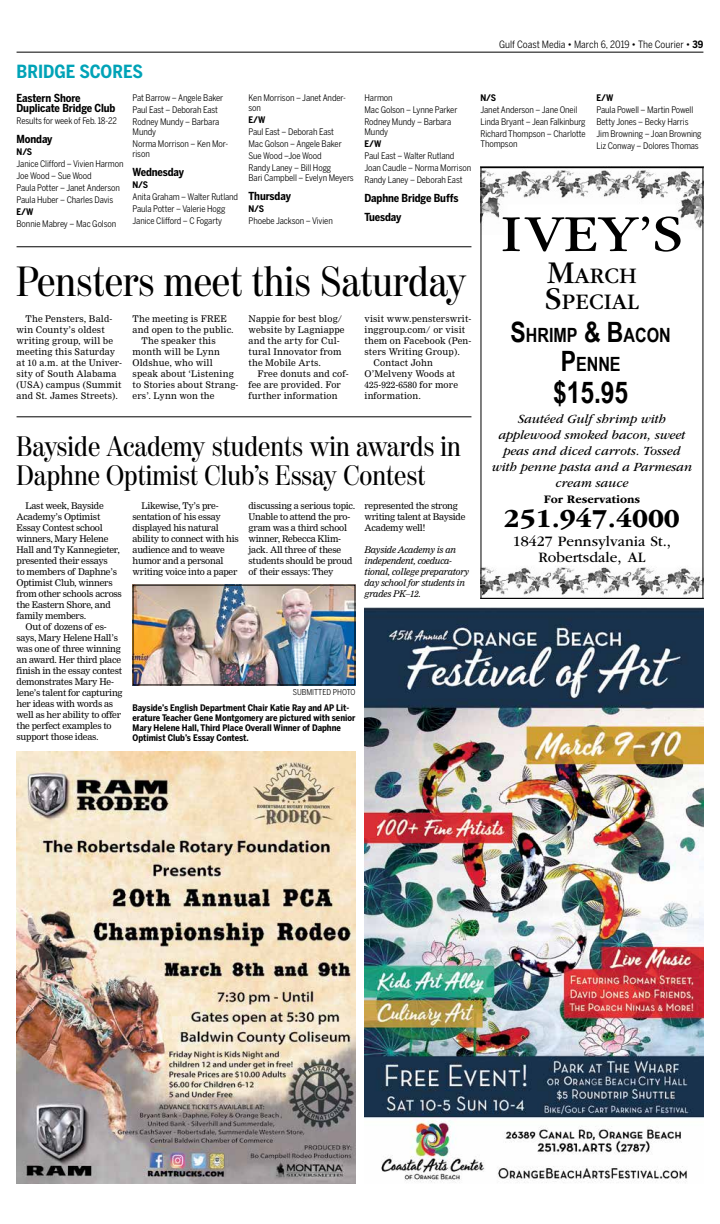
<style>
.page{position:relative;width:720px;height:1224px;background:#fff}
.page>*{position:absolute;margin:0;border:0;box-sizing:border-box;transform-origin:0 0}
.t1{font:54px "ITC Garamond Std";color:#000;scale:1.1 1}
.t2{font:42px "Moderno FB Cond";color:#000}
.t3{font:700 30px "Arial Narrow";color:#000}
.t4{font:28px/29px "Moderno FB Cond";color:#000}
.t5{font:700 28px "Arial Narrow";color:#000;scale:1.08 1}
.t6{font:700 27px "ITC Garamond Std";color:#000}
.t7{font:23.1px/26px "ITC Garamond Std";color:#000}
.t8{font:21.7px/27px "ITC Garamond Std";color:#000;text-align:center;scale:1.15 1}
.t9{font:700 19.6px/29px "Arial Narrow";color:#000;text-align:center}
.t10{font:700 19.6px "Arial Narrow";color:#000;scale:1.08 1}
.t11{font:700 18px "Benton Sans Cond";color:#00a3b7}
.t12{font:15px/16px "ITC Garamond Std";color:#000;text-align:center}
.t13{font:italic 13px/16px "ITC Garamond Std";color:#000;text-align:center}
.t14{font:italic 12px "ITC Garamond Std";color:#000;scale:.85 1}
.t15{font:700 12px "ITC Garamond Std";color:#000}
.t16{font:700 11px/10px "Benton Sans Cond";letter-spacing:-.01em;color:#000}
.t17{font:10px "Benton Sans Cond";color:#000}
.t18{font:9px/11px "Nimrod MT Std";letter-spacing:-.025em;color:#000}
.t19{font:9px/12px "Benton Sans Cond";letter-spacing:-.01em;color:#000}
.t20{font:9px/11px "Nimrod MT Std";letter-spacing:.02em;color:#000}
.t21{font:700 9px/10px "Benton Sans Cond";color:#000}
.t22{font:italic 9px/11px "Nimrod MT Std";letter-spacing:-.025em;color:#000}
.t23{font:8px "Benton Sans Cond";color:#000}
.s1{font-weight:700}
.s2{font-size:31px}
.s3{font-size:28px}
.s4{font-size:33px}
</style>
<div class="page">
<hr style="left:17px;top:52px;width:686px;height:1px;background:#000">
<hr style="left:17px;top:247px;width:454px;height:1px;background:#000">
<hr style="left:17px;top:417px;width:454px;height:1px;background:#000">
<img style="left:135px;top:587px;width:219px;height:96px">
<img style="left:365px;top:608px;width:338px;height:575px">
<img style="left:482px;top:169px;width:219px;height:428px">
<div style="left:480px;top:257px;width:223px;height:229px;background:#fff"></div>
<div style="left:480px;top:167px;width:223px;height:432px;border:1px solid #000"></div>
<img style="left:17px;top:752px;width:338px;height:432px">
<h3 class="t11" style="left:17px;top:61px;width:128px">BRIDGE SCORES</h3>
<p class="t16" style="left:17px;top:93px;width:100px">Eastern Shore<br>Duplicate Bridge Club</p>
<p class="t19" style="left:17px;top:115px;width:102px">Results for week of Feb. 18-22</p>
<p class="t16" style="left:17px;top:134px;width:38px">Monday</p>
<p class="t21" style="left:17px;top:147px;width:17px">N/S</p>
<p class="t19" style="left:17px;top:158px;width:108px">Janice Clifford – Vivien Harmon<br>Joe Wood – Sue Wood<br>Paula Potter – Janet Anderson<br>Paula Huber – Charles Davis</p>
<p class="t21" style="left:17px;top:207px;width:18px">E/W</p>
<p class="t19" style="left:17px;top:218px;width:101px">Bonnie Mabrey – Mac Golson</p>
<p class="t19" style="left:133px;top:91px;width:92px">Pat Barrow – Angele Baker<br>Paul East – Deborah East<br>Rodney Mundy – Barbara</p>
<p class="t19" style="left:133px;top:125px;width:97px">Mundy<br>Norma Morrison – Ken Mor-</p>
<p class="t19" style="left:133px;top:147px;width:19px">rison</p>
<p class="t16" style="left:133px;top:167px;width:53px">Wednesday</p>
<p class="t21" style="left:133px;top:179px;width:17px">N/S</p>
<p class="t19" style="left:133px;top:190px;width:107px">Anita Graham – Walter Rutland<br>Paula Potter – Valerie Hogg<br>Janice Clifford – C Fogarty</p>
<p class="t19" style="left:249px;top:92px;width:99px;line-height:10px">Ken Morrison – Janet Ander&shy;son</p>
<p class="t21" style="left:249px;top:114px;width:18px">E/W</p>
<p class="t19" style="left:249px;top:125px;width:95px">Paul East – Deborah East<br>Mac Golson – Angele Baker<br>Sue Wood –Joe Wood<br>Randy Laney – Bill Hogg</p>
<p class="t19" style="left:249px;top:171px;width:107px">Bari Campbell – Evelyn Meyers</p>
<p class="t16" style="left:249px;top:191px;width:44px">Thursday</p>
<p class="t21" style="left:249px;top:203px;width:17px">N/S</p>
<p class="t19" style="left:249px;top:214px;width:86px">Phoebe Jackson – Vivien</p>
<p class="t19" style="left:365px;top:91px;width:94px">Harmon<br>Mac Golson – Lynne Parker<br>Rodney Mundy – Barbara</p>
<p class="t19" style="left:365px;top:125px;width:25px">Mundy</p>
<p class="t21" style="left:365px;top:138px;width:18px">E/W</p>
<p class="t19" style="left:365px;top:149px;width:108px">Paul East – Walter Rutland<br>Joan Caudle – Norma Morrison<br>Randy Laney – Deborah East</p>
<p class="t16" style="left:364px;top:188px;width:95px;line-height:19px">Daphne Bridge Buffs<br>Tuesday</p>
<h2 class="t2" style="left:17px;top:258px;width:451px">Pensters meet this Saturday</h2>
<p class="t20" style="left:17px;top:313px;width:107px;text-indent:9px">The Pensters, Bald&shy;win County’s oldest writing group, will be meeting this Saturday at 10 a.m. at the Univer&shy;sity of South Alabama (USA) campus (Summit and St. James Streets).</p>
<p class="t20" style="left:133px;top:313px;width:96px">The meeting is FREE</p>
<p class="t20" style="left:365px;top:313px;width:108px">visit www.pensterswrit-</p>
<p class="t20" style="left:365px;top:324px;width:102px">inggroup.com/ or visit</p>
<p class="t20" style="left:365px;top:335px;width:108px">them on Facebook (Pen-</p>
<p class="t20" style="left:365px;top:346px;width:97px">sters Writing Group).</p>
<p class="t20" style="left:374px;top:357px;width:61px">Contact John</p>
<p class="t20" style="left:365px;top:368px;width:92px">O’Melveny Woods at</p>
<p class="t20" style="left:365px;top:379px;width:95px">425-922-6580 for more</p>
<p class="t20" style="left:365px;top:390px;width:58px">information.</p>
<h3 class="t4" style="left:17px;top:433px;width:446px">Bayside Academy students win awards in<br>Daphne Optimist Club’s Essay Contest</h3>
<p class="t18" style="left:26px;top:500px;width:80px">Last week, Bayside</p>
<p class="t18" style="left:17px;top:511px;width:85px">Academy’s Optimist</p>
<p class="t18" style="left:17px;top:522px;width:88px">Essay Contest school</p>
<p class="t18" style="left:17px;top:533px;width:93px">winners, Mary Helene</p>
<p class="t18" style="left:17px;top:544px;width:105px">Hall and Ty Kannegieter,</p>
<p class="t18" style="left:17px;top:555px;width:93px">presented their essays</p>
<p class="t18" style="left:17px;top:566px;width:102px">to members of Daphne’s</p>
<p class="t18" style="left:17px;top:577px;width:98px">Optimist Club, winners</p>
<p class="t18" style="left:17px;top:588px;width:107px">from other schools across</p>
<p class="t18" style="left:17px;top:599px;width:96px">the Eastern Shore, and</p>
<p class="t18" style="left:17px;top:610px;width:71px">family members.</p>
<p class="t18" style="left:26px;top:621px;width:83px">Out of dozens of es-</p>
<p class="t18" style="left:17px;top:632px;width:103px">says, Mary Helene Hall’s</p>
<p class="t18" style="left:17px;top:643px;width:106px">was one of three winning</p>
<p class="t18" style="left:17px;top:654px;width:106px">an award. Her third place</p>
<p class="t18" style="left:17px;top:665px;width:107px">finish in the essay contest</p>
<p class="t18" style="left:17px;top:676px;width:99px">demonstrates Mary He-</p>
<p class="t18" style="left:17px;top:687px;width:108px">lene’s talent for capturing</p>
<p class="t18" style="left:17px;top:698px;width:98px">her ideas with words as</p>
<p class="t18" style="left:17px;top:709px;width:106px">well as her ability to offer</p>
<p class="t18" style="left:17px;top:720px;width:97px">the perfect examples to</p>
<p class="t18" style="left:17px;top:731px;width:84px">support those ideas.</p>
<p class="t20" style="left:249px;top:313px;width:98px">Nappie for best blog/ website by Lagniappe and the arty for Cul&shy;tural Innovator from the Mobile Arts.</p>
<p class="t20" style="left:249px;top:368px;width:102px;text-indent:9px">Free donuts and cof&shy;fee are provided. For further information</p>
<p class="t20" style="left:133px;top:324px;width:103px">and open to the public.</p>
<p class="t20" style="left:142px;top:335px;width:76px">The speaker this</p>
<p class="t20" style="left:133px;top:346px;width:89px">month will be Lynn</p>
<p class="t20" style="left:133px;top:357px;width:82px">Oldshue, who will</p>
<p class="t20" style="left:133px;top:368px;width:103px">speak about ‘Listening</p>
<p class="t20" style="left:133px;top:379px;width:107px">to Stories about Strang-</p>
<p class="t20" style="left:133px;top:390px;width:84px">ers’. Lynn won the</p>
<p class="t18" style="left:133px;top:500px;width:108px;text-indent:9px">Likewise, Ty’s pre&shy;sentation of his essay displayed his natural ability to connect with his audience and to weave humor and a personal writing voice into a paper</p>
<p class="t18" style="left:249px;top:500px;width:108px">discussing a serious topic.<br>Unable to attend the pro&shy;gram was a third school winner, Rebecca Klim&shy;jack. All three of these students should be proud of their essays: They</p>
<p class="t18" style="left:365px;top:500px;width:102px">represented the strong writing talent at Bayside<br>Academy well!</p>
<p class="t22" style="left:364px;top:544px;width:106px">Bayside Academy is an independent, coeduca&shy;tional, college preparatory day school for students in grades PK–12.</p>
<p class="t23" style="left:293px;top:687px;width:64px">SUBMITTED PHOTO</p>
<p class="t21" style="left:133px;top:702px;width:224px">Bayside’s English Department Chair Katie Ray and AP Lit&shy;erature Teacher Gene Montgomery are pictured with senior Mary Helene Hall, Third Place Overall Winner of Daphne Optimist Club’s Essay Contest.</p>
<p class="t17" style="left:499px;top:38px;width:206px">Gulf Coast Media • March 6, 2019 • The Courier • <span class="s1">39</span></p>
<p class="t21" style="left:480px;top:92px;width:17px">N/S</p>
<p class="t19" style="left:480px;top:103px;width:107px">Janet Anderson – Jane Oneil<br>Linda Bryant – Jean Falkinburg<br>Richard Thompson – Charlotte</p>
<p class="t19" style="left:480px;top:137px;width:38px">Thompson</p>
<p class="t21" style="left:596px;top:92px;width:18px">E/W</p>
<p class="t19" style="left:596px;top:103px;width:107px">Paula Powell – Martin Powell<br>Betty Jones – Becky Harris<br>Jim Browning – Joan Browning<br>Liz Conway – Dolores Thomas</p>
<h1 class="t1" style="left:501px;top:204px;width:167px">IVEY’S</h1>
<h3 class="t8" style="left:525px;top:268px;width:117px"><span class="s2">F</span>EBRUARY<br><span class="s2">S</span>PECIAL</h3>
<h3 class="t10" style="left:489px;top:331px;width:192px"><span class="s3">B</span>LACKENED <span class="s3">S</span>TUFFED</h3>
<h3 class="t5" style="left:554px;top:374px;width:72px">$15.95</h3>
<h3 class="t14" style="left:538px;top:422px;width:128px">A 14 oz. cut Pork Chop,</h3>
<h3 class="t7" style="left:545px;top:263px;width:96px"><span class="s4">M</span>ARCH<br><span class="s4">S</span>PECIAL</h3>
<h3 class="t9" style="left:511px;top:320px;width:162px"><span class="s3">S</span>HRIMP <span class="s3">&amp; B</span>ACON<br><span class="s3">P</span>ENNE</h3>
<h3 class="t3" style="left:553px;top:370px;width:77px">$15.95</h3>
<h3 class="t13" style="left:492px;top:411px;width:202px">Sautéed Gulf shrimp with applewood smoked bacon, sweet peas and diced carrots. Tossed with penne pasta and a Parmesan cream sauce</h3>
<h3 class="t15" style="left:544px;top:492px;width:98px">For Reservations</h3>
<h3 class="t6" style="left:504px;top:503px;width:178px">251.947.4000</h3>
<h3 class="t12" style="left:513px;top:533px;width:160px">18427 Pennsylvania St.,<br>Robertsdale, AL</h3>
</div>
